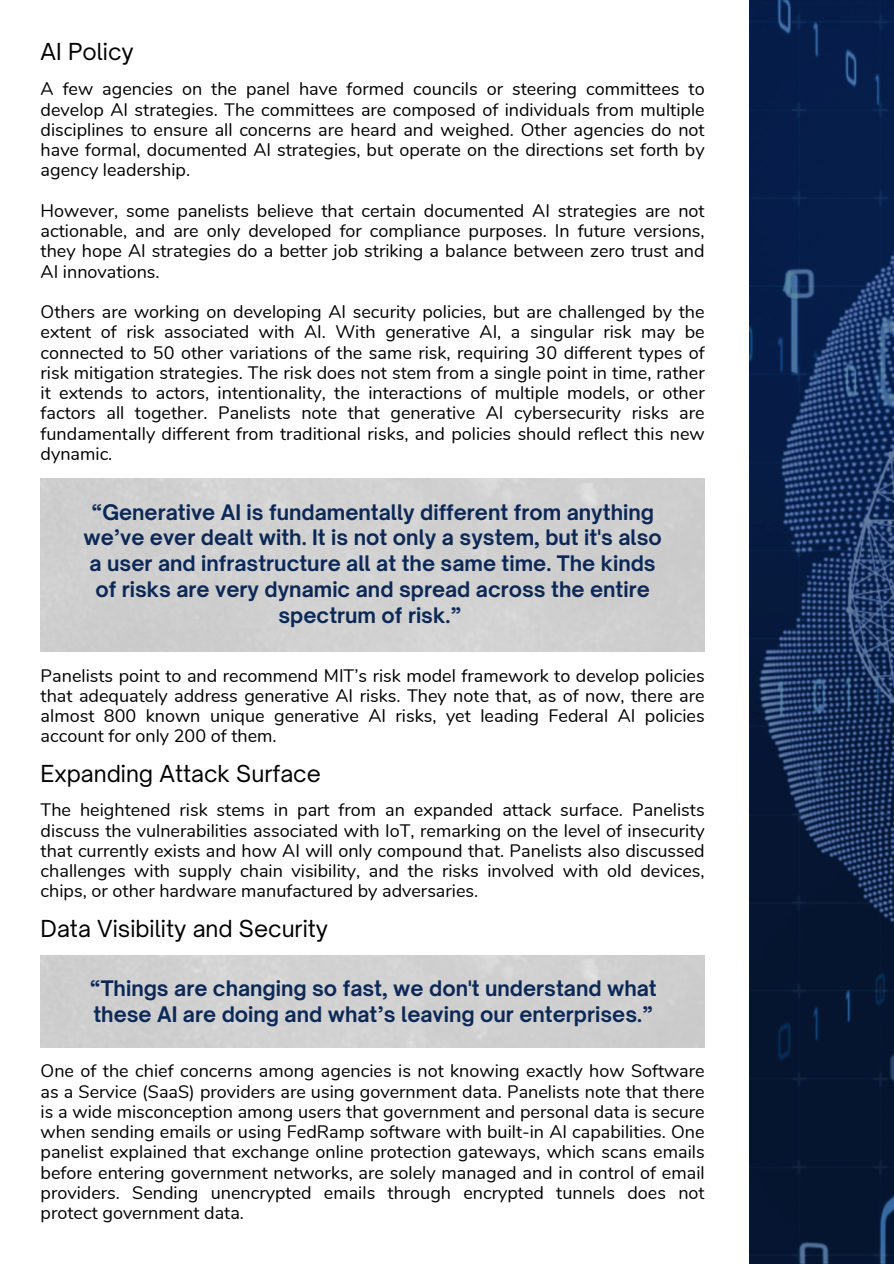
<style>
.page{position:relative;width:894px;height:1264px;background:#fff}
.page>*{position:absolute;margin:0;border:0;box-sizing:border-box;transform-origin:0 0}
.t1{font:22.35px "Open Sauce One";color:#000}
.t2{font:700 20.55px/25.8px "Open Sauce One";color:#0c2857;text-align:center}
.t3{font:18px/20.2px "Nunito";color:#000;text-align:justify}
</style>
<div class="page">
<svg style="left:749px;top:0;width:144px;height:1263px"></svg>
<p class="t1" style="left:41px;top:38px;width:95px">AI Policy</p>
<p class="t3" style="left:41px;top:79px;width:665px">A few agencies on the panel have formed councils or steering committees to develop AI strategies. The committees are composed of individuals from multiple disciplines to ensure all concerns are heard and weighed. Other agencies do not have formal, documented AI strategies, but operate on the directions set forth by agency leadership.</p>
<p class="t3" style="left:41px;top:201px;width:665px">However, some panelists believe that certain documented AI strategies are not actionable, and are only developed for compliance purposes. In future versions, they hope AI strategies do a better job striking a balance between zero trust and AI innovations.</p>
<p class="t3" style="left:41px;top:302px;width:665px">Others are working on developing AI security policies, but are challenged by the extent of risk associated with AI. With generative AI, a singular risk may be connected to 50 other variations of the same risk, requiring 30 different types of risk mitigation strategies. The risk does not stem from a single point in time, rather it extends to actors, intentionality, the interactions of multiple models, or other factors all together. Panelists note that generative AI cybersecurity risks are fundamentally different from traditional risks, and policies should reflect this new dynamic.</p>
<h2 class="t2" style="left:83px;top:499px;width:580px">“Generative AI is fundamentally different from anything we’ve ever dealt with. It is not only a system, but it's also a user and infrastructure all at the same time. The kinds of risks are very dynamic and spread across the entire spectrum of risk.”</h2>
<h1 class="t3" style="left:41px;top:665px;width:665px">Panelists point to and recommend MIT’s risk model framework to develop policies that adequately address generative AI risks. They note that, as of now, there are almost 800 known unique generative AI risks, yet leading Federal AI policies account for only 200 of them.</h1>
<p class="t1" style="left:41px;top:759px;width:282px">Expanding Attack Surface</p>
<h2 class="t3" style="left:41px;top:800px;width:665px">The heightened risk stems in part from an expanded attack surface. Panelists discuss the vulnerabilities associated with IoT, remarking on the level of insecurity that currently exists and how AI will only compound that. Panelists also discussed challenges with supply chain visibility, and the risks involved with old devices, chips, or other hardware manufactured by adversaries.</h2>
<p class="t1" style="left:41px;top:914px;width:289px">Data Visibility and Security</p>
<h2 class="t2" style="left:90px;top:975px;width:568px;text-align:left">“Things are changing so fast, we don't understand what these AI are doing and what’s leaving our enterprises.”</h2>
<p class="t3" style="left:41px;top:1061px;width:665px">One of the chief concerns among agencies is not knowing exactly how Software as a Service (SaaS) providers are using government data. Panelists note that there is a wide misconception among users that government and personal data is secure when sending emails or using FedRamp software with built-in AI capabilities. One panelist explained that exchange online protection gateways, which scans emails before entering government networks, are solely managed and in control of email providers. Sending unencrypted emails through encrypted tunnels does not protect government data.</p>
</div>
